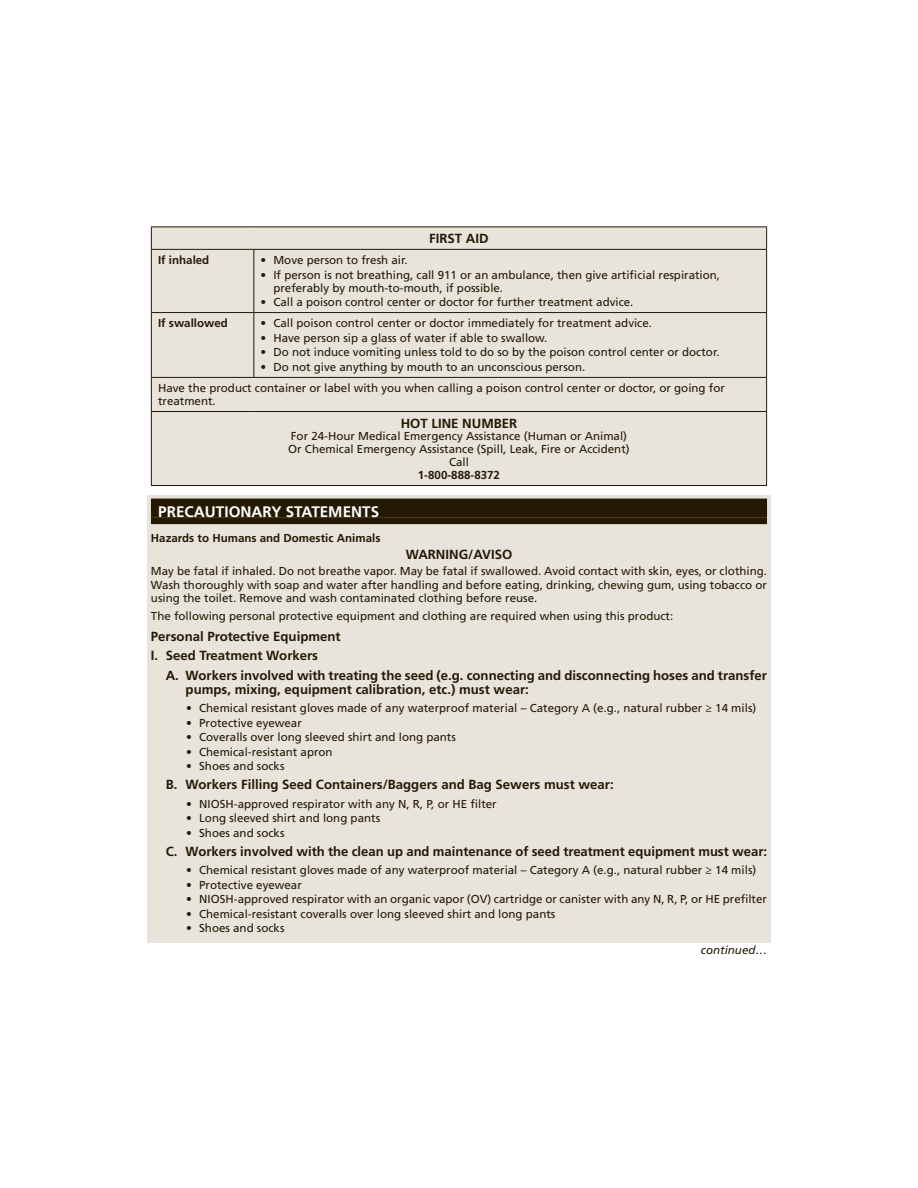
<style>
.page{position:relative;width:918px;height:1188px;background:#fff}
.page>*{position:absolute;margin:0;border:0;box-sizing:border-box;transform-origin:0 0}
.t1{font:700 15.3px "Frutiger LT Std";color:#fff}
.t2{font:700 13.2px/19px "Frutiger LT Std";color:#241a04}
.t3{font:11.55px/12.9px "Frutiger LT Std";color:#241a04}
.t4{font:700 11.55px "Frutiger LT Std";color:#241a04}
.t5{font:italic 11.55px "Frutiger LT Std";color:#241a04}
</style>
<div class="page">
<div style="left:147px;top:495px;width:624px;height:448px;background:#e8e4dc"></div>
<div style="left:151px;top:499px;width:616px;height:18px;background:#241a04"></div>
<div style="left:151px;top:517px;width:616px;height:7px;background:#241a04"></div>
<div style="left:152px;top:227px;width:614px;height:258px;background:#e8e4dc"></div>
<hr style="left:151px;top:226px;width:103px;height:1px;background:#241a04">
<svg style="left:151px;top:227px;width:1px;height:22px"></svg>
<hr style="left:254px;top:226px;width:513px;height:1px;background:#241a04">
<svg style="left:766px;top:227px;width:1px;height:22px"></svg>
<hr style="left:151px;top:249px;width:103px;height:1px;background:#241a04">
<hr style="left:151px;top:250px;width:1px;height:62px;background:#241a04">
<hr style="left:254px;top:249px;width:513px;height:1px;background:#241a04">
<hr style="left:253px;top:250px;width:1px;height:62px;background:#241a04">
<hr style="left:766px;top:250px;width:1px;height:62px;background:#241a04">
<hr style="left:151px;top:312px;width:103px;height:1px;background:#241a04">
<hr style="left:151px;top:313px;width:1px;height:64px;background:#241a04">
<hr style="left:254px;top:312px;width:513px;height:1px;background:#241a04">
<hr style="left:253px;top:313px;width:1px;height:64px;background:#241a04">
<hr style="left:766px;top:313px;width:1px;height:64px;background:#241a04">
<hr style="left:151px;top:377px;width:103px;height:1px;background:#241a04">
<hr style="left:151px;top:378px;width:1px;height:33px;background:#241a04">
<hr style="left:254px;top:377px;width:513px;height:1px;background:#241a04">
<hr style="left:766px;top:378px;width:1px;height:33px;background:#241a04">
<hr style="left:151px;top:411px;width:103px;height:1px;background:#241a04">
<hr style="left:151px;top:412px;width:1px;height:73px;background:#241a04">
<hr style="left:254px;top:411px;width:513px;height:1px;background:#241a04">
<hr style="left:766px;top:412px;width:1px;height:73px;background:#241a04">
<hr style="left:151px;top:485px;width:616px;height:1px;background:#241a04">
<p class="t2" style="left:429px;top:230px;width:61px">FIRST AID</p>
<p class="t4" style="left:158px;top:255px;width:53px">If inhaled</p>
<p class="t3" style="left:260px;top:255px;width:149px">• Move person to fresh air.</p>
<p class="t3" style="left:273px;top:269px;width:448px;text-indent:-13px">• If person is not breathing, call 911 or an ambulance, then give artificial respiration, preferably by mouth-to-mouth, if possible.</p>
<p class="t3" style="left:260px;top:297px;width:374px">• Call a poison control center or doctor for further treatment advice.</p>
<p class="t4" style="left:158px;top:319px;width:71px">If swallowed</p>
<p class="t3" style="left:260px;top:318px;width:393px">• Call poison control center or doctor immediately for treatment advice.</p>
<p class="t3" style="left:260px;top:332px;width:289px">• Have person sip a glass of water if able to swallow.</p>
<p class="t3" style="left:260px;top:347px;width:461px">• Do not induce vomiting unless told to do so by the poison control center or doctor.</p>
<p class="t3" style="left:158px;top:357px;width:568px;line-height:21.3px;text-indent:102px">• Do not give anything by mouth to an unconscious person.<br>Have the product container or label with you when calling a poison control center or doctor, or going for</p>
<p class="t3" style="left:158px;top:396px;width:59px">treatment.</p>
<p class="t2" style="left:401px;top:415px;width:118px">HOT LINE NUMBER</p>
<p class="t3" style="left:288px;top:431px;width:343px;text-align:center">For 24-Hour Medical Emergency Assistance (Human or Animal)<br>Or Chemical Emergency Assistance (Spill, Leak, Fire or Accident)<br>Call</p>
<p class="t4" style="left:418px;top:470px;width:84px">1-800-888-8372</p>
<h1 class="t1" style="left:158px;top:506px;width:222px">PRECAUTIONARY STATEMENTS</h1>
<p class="t4" style="left:151px;top:533px;width:231px">Hazards to Humans and Domestic Animals</p>
<p class="t2" style="left:406px;top:546px;width:108px">WARNING/AVISO</p>
<p class="t3" style="left:151px;top:566px;width:618px;text-align:justify">May be fatal if inhaled. Do not breathe vapor. May be fatal if swallowed. Avoid contact with skin, eyes, or clothing.<br>Wash thoroughly with soap and water after handling and before eating, drinking, chewing gum, using tobacco or using the toilet. Remove and wash contaminated clothing before reuse.</p>
<p class="t3" style="left:151px;top:610px;width:524px">The following personal protective equipment and clothing are required when using this product:</p>
<p class="t2" style="left:151px;top:628px;width:191px">Personal Protective Equipment<br>I. Seed Treatment Workers</p>
<p class="t2" style="left:186px;top:669px;width:583px;line-height:14.9px;text-indent:-20px">A. Workers involved with treating the seed (e.g. connecting and disconnecting hoses and transfer pumps, mixing, equipment calibration, etc.) must wear:</p>
<p class="t3" style="left:186px;top:703px;width:572px">• Chemical resistant gloves made of any waterproof material – Category A (e.g., natural rubber ≥ 14 mils)</p>
<p class="t3" style="left:186px;top:717px;width:117px">• Protective eyewear</p>
<p class="t3" style="left:186px;top:732px;width:271px">• Coveralls over long sleeved shirt and long pants</p>
<p class="t3" style="left:186px;top:746px;width:148px">• Chemical-resistant apron</p>
<p class="t3" style="left:186px;top:761px;width:100px">• Shoes and socks</p>
<p class="t2" style="left:166px;top:776px;width:449px">B. Workers Filling Seed Containers/Baggers and Bag Sewers must wear:</p>
<p class="t3" style="left:186px;top:798px;width:312px">• NIOSH-approved respirator with any N, R, P, or HE filter</p>
<p class="t3" style="left:186px;top:813px;width:196px">• Long sleeved shirt and long pants</p>
<p class="t3" style="left:186px;top:828px;width:100px">• Shoes and socks</p>
<p class="t2" style="left:166px;top:843px;width:603px">C. Workers involved with the clean up and maintenance of seed treatment equipment must wear:</p>
<p class="t3" style="left:186px;top:865px;width:572px">• Chemical resistant gloves made of any waterproof material – Category A (e.g., natural rubber ≥ 14 mils)</p>
<p class="t3" style="left:186px;top:879px;width:117px">• Protective eyewear</p>
<p class="t3" style="left:186px;top:894px;width:582px">• NIOSH-approved respirator with an organic vapor (OV) cartridge or canister with any N, R, P, or HE prefilter</p>
<p class="t3" style="left:186px;top:908px;width:371px">• Chemical-resistant coveralls over long sleeved shirt and long pants</p>
<p class="t3" style="left:186px;top:923px;width:100px">• Shoes and socks</p>
<p class="t5" style="left:701px;top:945px;width:68px">continued…</p>
</div>
